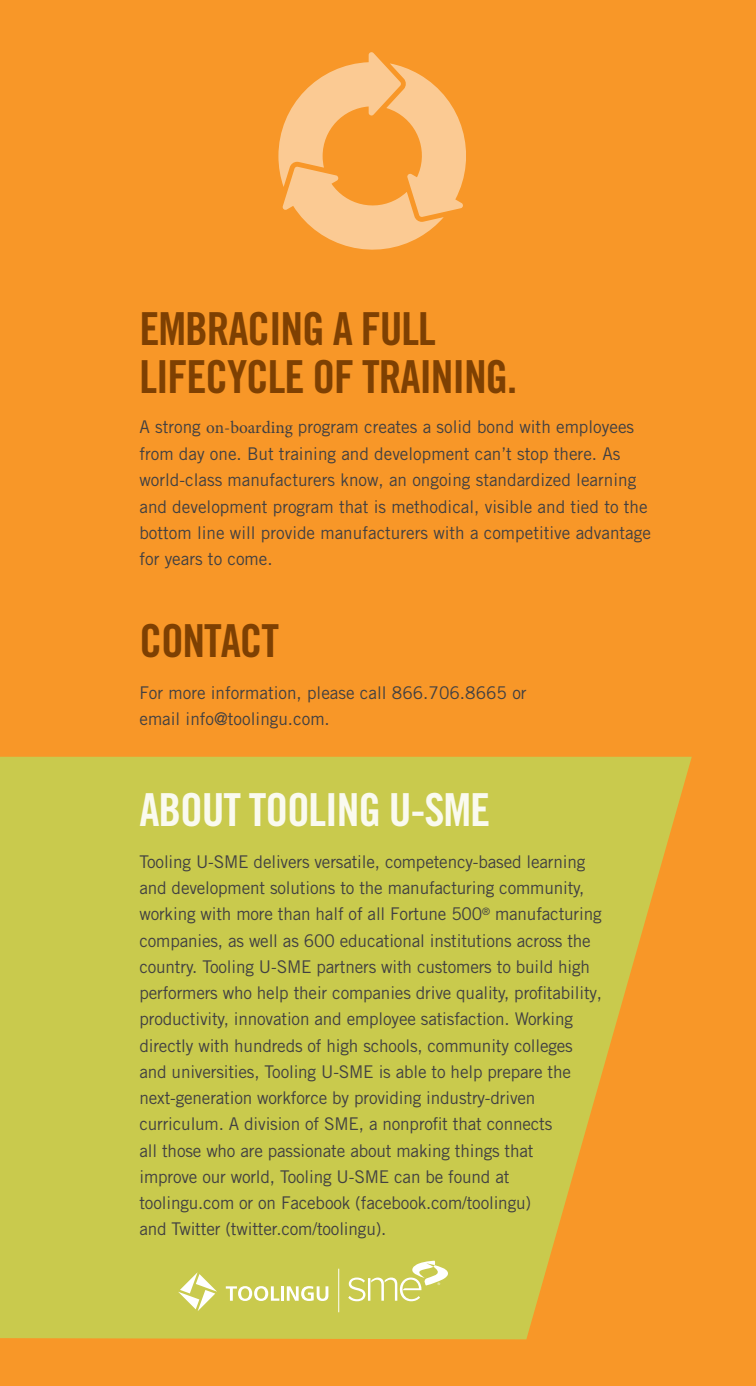
<style>
.page{position:relative;width:756px;height:1386px;background:#f89728}
.page>*{position:absolute;margin:0;border:0;box-sizing:border-box;transform-origin:0 0}
.t1{font:45.5px/47.2px "Trade Gothic LT Std Bd Cn 20";letter-spacing:-.025em;color:#7e4002}
.t2{font:45.5px "Trade Gothic LT Std Bd Cn 20";letter-spacing:-.025em;color:#fafaef}
.t3{font:17.5px/26.2px "Trade Gothic LT Std";letter-spacing:-.01em;color:#414042}
.s1{font-family:"Minion Pro"}
</style>
<div class="page">
<svg style="left:278px;top:52px;width:188px;height:198px"></svg>
<svg style="left:0;top:757px;width:692px;height:582px;background:#cec348"></svg>
<hr style="left:338px;top:1269px;width:1px;height:43px;background:#fff">
<svg style="left:178px;top:1272px;width:39px;height:39px;background:#d9da84"></svg>
<svg style="left:226px;top:1286px;width:53px;height:15px"></svg>
<hr style="left:281px;top:1286px;width:3px;height:15px;background:#fff">
<svg style="left:287px;top:1286px;width:41px;height:15px"></svg>
<svg style="left:348px;top:1261px;width:100px;height:40px;background:#d4d574"></svg>
<p class="t1" style="left:139px;top:305px;width:379px">EMBRACING A FULL<br>LIFECYCLE OF TRAINING.</p>
<p class="t3" style="left:139px;top:413px;width:513px">A strong <span class="s1">on-boarding</span> program creates a solid bond with employees from day one. But training and development can’t stop there. As world-class manufacturers know, an ongoing standardized learning and development program that is methodical, visible and tied to the bottom line will provide manufacturers with a competitive advantage for years to come.</p>
<p class="t1" style="left:139px;top:617px;width:141px">CONTACT</p>
<p class="t3" style="left:139px;top:679px;width:389px">For more information, please call 866.706.8665 or email info@toolingu.com.</p>
<p class="t2" style="left:139px;top:782px;width:353px">ABOUT TOOLING U-SME</p>
<p class="t3" style="left:139px;top:848px;width:464px">Tooling U-SME delivers versatile, competency-based learning and development solutions to the manufacturing community, working with more than half of all Fortune 500<sup>®</sup> manufacturing companies, as well as 600 educational institutions across the country. Tooling U-SME partners with customers to build high performers who help their companies drive quality, proftability, productivity, innovation and employee satisfaction. Working directly with hundreds of high schools, community colleges and universities, Tooling U-SME is able to help prepare the next-generation workforce by providing industry-driven curriculum. A division of SME, a nonproft that connects<br>all those who are passionate about making things that<br>improve our world, Tooling U-SME can be found at toolingu.com or on Facebook (facebook.com/toolingu)<br>and Twitter (twitter.com/toolingu).</p>
</div>
